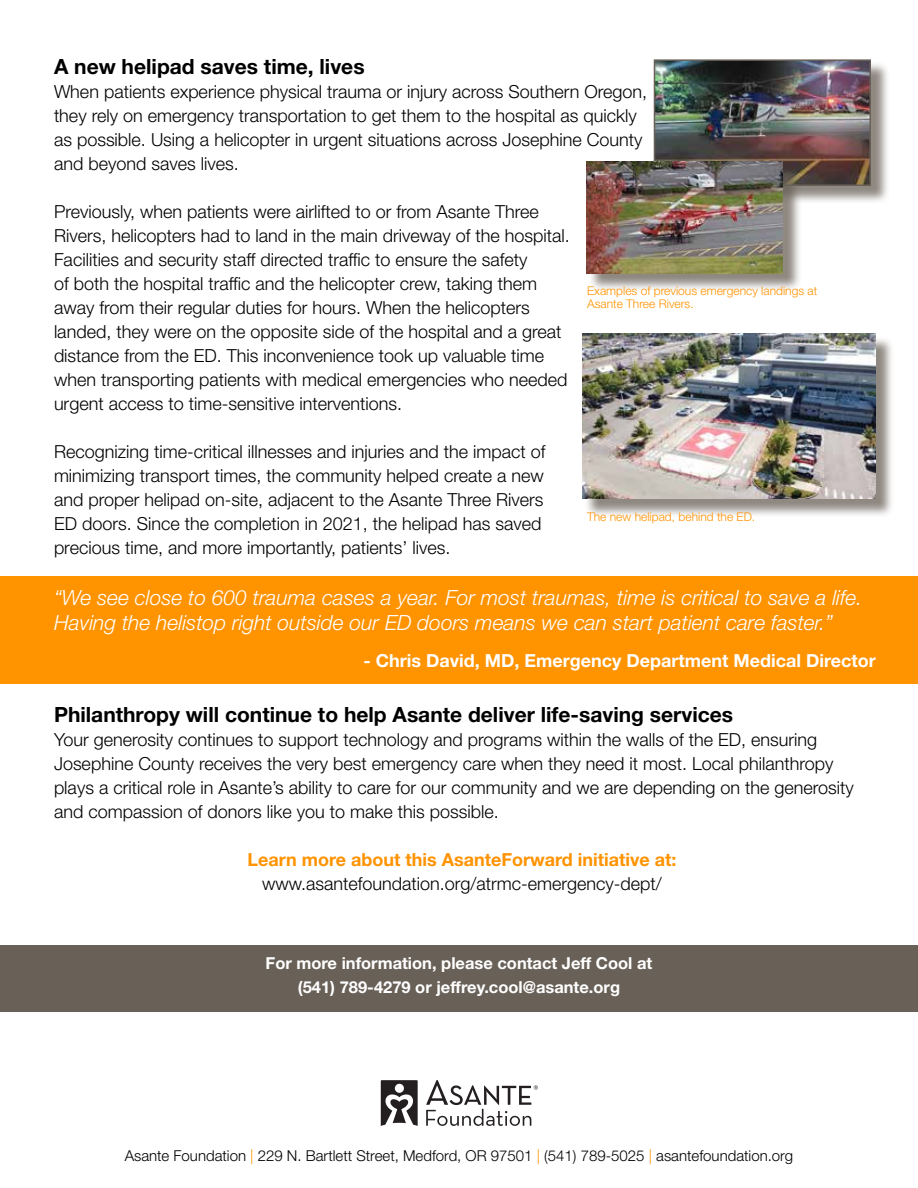
<style>
.page{position:relative;width:918px;height:1188px;background:#fff}
.page>*{position:absolute;margin:0;border:0;box-sizing:border-box;transform-origin:0 0}
.t1{font:italic 300 21px/25.2px "Helvetica Neue LT Std";color:#fff}
.t2{font:700 21px "Helvetica Neue LT Std";color:#000}
.t3{font:300 18px/24px "Helvetica Neue LT Std";color:#000}
.t4{font:700 18px "Helvetica Neue LT Std";color:#fff}
.t5{font:700 18px "Helvetica Neue LT Std";color:#ff9300}
.t6{font:700 16.5px/24px "Helvetica Neue LT Std";color:#fff;text-align:center}
.t7{font:300 15px "Helvetica Neue LT Std";color:#000}
.t8{font:300 12px/13.5px "Helvetica Neue LT Std";color:#ff9300}
.s1{color:#ff9300}
</style>
<div class="page">
<div style="left:656px;top:62px;width:234px;height:143px;background:#696158;opacity:.75"></div>
<img style="left:657px;top:62px;width:211px;height:121px">
<div style="left:654px;top:59px;width:217px;height:127px;border:2px solid #696158"></div>
<div style="left:589px;top:164px;width:213px;height:128px;background:#696158;opacity:.75"></div>
<img style="left:586px;top:162px;width:197px;height:111px">
<div style="left:585px;top:336px;width:310px;height:181px;background:#696158;opacity:.75"></div>
<img style="left:582px;top:334px;width:294px;height:165px">
<div style="left:0;top:945px;width:918px;height:67px;background:#696158"></div>
<svg style="left:381px;top:1080px;width:37px;height:46px"></svg>
<svg style="left:426px;top:1080px;width:112px;height:46px"></svg>
<div style="left:0;top:576px;width:918px;height:108px;background:#ff9300"></div>
<p class="t2" style="left:54px;top:54px;width:312px">A new helipad saves time, lives</p>
<p class="t3" style="left:54px;top:80px;width:595px">When patients experience physical trauma or injury across Southern Oregon, they rely on emergency transportation to get them to the hospital as quickly as possible. Using a helicopter in urgent situations across Josephine County and beyond saves lives.</p>
<p class="t3" style="left:54px;top:200px;width:517px">Previously, when patients were airlifted to or from Asante Three Rivers, helicopters had to land in the main driveway of the hospital.<br>Facilities and security staff directed traffic to ensure the safety<br>of both the hospital traffic and the helicopter crew, taking them away from their regular duties for hours. When the helicopters landed, they were on the opposite side of the hospital and a great distance from the ED. This inconvenience took up valuable time when transporting patients with medical emergencies who needed urgent access to time-sensitive interventions.</p>
<p class="t3" style="left:54px;top:440px;width:493px">Recognizing time-critical illnesses and injuries and the impact of minimizing transport times, the community helped create a new and proper helipad on-site, adjacent to the Asante Three Rivers ED doors. Since the completion in 2021, the helipad has saved precious time, and more importantly, patients’ lives.</p>
<p class="t8" style="left:587px;top:283px;width:232px">Examples of previous emergency landings at<br>Asante Three Rivers.</p>
<p class="t8" style="left:587px;top:510px;width:170px">The new helipad, behind the ED.</p>
<p class="t1" style="left:54px;top:584px;width:810px">“We see close to 600 trauma cases a year. For most traumas, time is critical to save a life.<br>Having the helistop right outside our ED doors means we can start patient care faster.”</p>
<p class="t4" style="left:364px;top:650px;width:514px">- Chris David, MD, Emergency Department Medical Director</p>
<p class="t2" style="left:54px;top:702px;width:681px">Philanthropy will continue to help Asante deliver life-saving services</p>
<p class="t3" style="left:54px;top:728px;width:801px">Your generosity continues to support technology and programs within the walls of the ED, ensuring Josephine County receives the very best emergency care when they need it most. Local philanthropy plays a critical role in Asante’s ability to care for our community and we are depending on the generosity and compassion of donors like you to make this possible.</p>
<p class="t5" style="left:248px;top:848px;width:430px">Learn more about this AsanteForward initiative at:</p>
<p class="t3" style="left:262px;top:871px;width:401px">www.asantefoundation.org/atrmc-emergency-dept/</p>
<p class="t6" style="left:266px;top:951px;width:388px">For more information, please contact Jeff Cool at (541) 789-4279 or jeffrey.cool@asante.org</p>
<p class="t7" style="left:125px;top:1147px;width:670px">Asante Foundation <span class="s1">|</span> 229 N. Bartlett Street, Medford, OR 97501 <span class="s1">|</span> (541) 789-5025 <span class="s1">|</span> asantefoundation.org</p>
</div>
